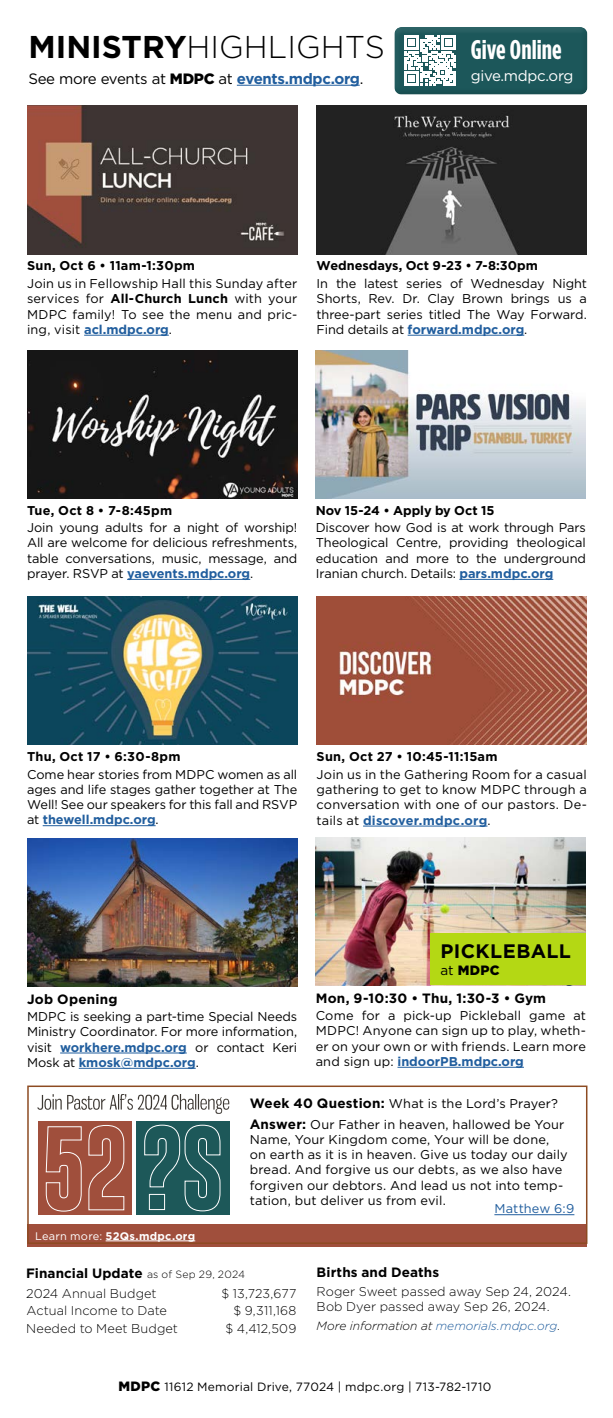
<style>
.page{position:relative;width:613px;height:1418px;background:#fff}
.page>*{position:absolute;margin:0;border:0;box-sizing:border-box;transform-origin:0 0}
.t1{font:300 31.5px "Gotham";color:#000}
.t2{font:700 27px "Gotham Condensed";color:#fff}
.t3{font:700 19.5px "Gotham";letter-spacing:.02em;color:#000}
.t4{font:15px "Gotham";letter-spacing:-.02em;color:#000}
.t5{font:15px "Gotham";letter-spacing:-.02em;color:#fff}
.t6{font:700 13.5px "Gotham";letter-spacing:.01em;color:#000}
.t7{font:900 13.5px "Gotham";color:#000}
.t8{font:12.75px/15.3px "Gotham";color:#000;text-align:justify}
.t9{font:300 12.75px/15.3px "Gotham";letter-spacing:.005em;color:#000}
.t10{font:700 12.75px "Gotham";letter-spacing:.01em;color:#000}
.t11{font:12.75px "Gotham";letter-spacing:.01em;color:#215e9e}
.t12{font:12px "Gotham";letter-spacing:.02em;color:#000}
.t13{font:italic 300 12px "Gotham";color:#000}
.t14{font:700 10.95px "Gotham";letter-spacing:.025em;color:#fff}
.s1{font-weight:700}
.s2{font-weight:900}
.s3{font-weight:700;color:#215e9e}
.s4{font-weight:400}
.s5{font-weight:700;font-size:13.5px}
.s6{font-weight:300;font-size:10.5px}
.s7{color:#215e9e}
.s8{font-weight:900;font-size:13.5px}
</style>
<div class="page">
<img style="left:316px;top:596px;width:270px;height:149px">
<hr style="left:363px;top:825px;width:124px;height:1px;background:#215e9e">
<img style="left:27px;top:350px;width:270px;height:148px">
<hr style="left:127px;top:579px;width:123px;height:1px;background:#215e9e">
<img style="left:27px;top:596px;width:270px;height:149px">
<hr style="left:43px;top:825px;width:112px;height:1px;background:#215e9e">
<img style="left:27px;top:838px;width:270px;height:149px">
<hr style="left:60px;top:1052px;width:127px;height:1px;background:#215e9e">
<hr style="left:79px;top:1068px;width:117px;height:1px;background:#215e9e">
<img style="left:316px;top:106px;width:270px;height:148px">
<hr style="left:407px;top:335px;width:117px;height:1px;background:#215e9e">
<img style="left:315px;top:350px;width:270px;height:148px">
<hr style="left:459px;top:579px;width:94px;height:1px;background:#215e9e">
<div style="left:389px;top:26px;width:205px;height:70px;background:#000;opacity:.1"></div>
<hr style="left:237px;top:85px;width:122px;height:1px;background:#215e9e">
<svg style="left:404px;top:35px;width:51px;height:51px"></svg>
<div style="left:38px;top:1121px;width:93px;height:93px;background:#a04f3c"></div>
<svg style="left:46px;top:1126px;width:36px;height:85px"></svg>
<svg style="left:88px;top:1125px;width:36px;height:85px"></svg>
<div style="left:136px;top:1121px;width:93px;height:93px;background:#1d5859"></div>
<svg style="left:144px;top:1124px;width:76px;height:87px"></svg>
<svg style="left:37px;top:1094px;width:192px;height:19px"></svg>
<div style="left:28px;top:1224px;width:559px;height:23px;background:#a04f3c"></div>
<hr style="left:106px;top:1240px;width:89px;height:1px;background:#fff">
<div style="left:27px;top:1085px;width:560px;height:159px;border:2px solid #8d4b22"></div>
<hr style="left:494px;top:1214px;width:80px;height:1px;background:#215e9e">
<hr style="left:84px;top:335px;width:85px;height:1px;background:#215e9e">
<img style="left:27px;top:106px;width:270px;height:148px">
<hr style="left:397px;top:1067px;width:126px;height:1px;background:#215e9e">
<img style="left:315px;top:837px;width:270px;height:149px">
<div style="left:429px;top:933px;width:156px;height:52px;background:#b4d814"></div>
<h1 class="t1" style="left:28px;top:27px;width:358px"><span class="s1">MINISTRY</span>HIGHLIGHTS</h1>
<p class="t4" style="left:28px;top:69px;width:336px">See more events at <span class="s2">MDPC</span> at <span class="s3">events.mdpc.org</span>.</p>
<h2 class="t2" style="left:470px;top:34px;width:92px">Give Online</h2>
<p class="t5" style="left:470px;top:66px;width:104px">give.mdpc.org</p>
<p class="t10" style="left:27px;top:257px;width:169px">Sun, Oct 6 • 11am-1:30pm</p>
<p class="t8" style="left:27px;top:275px;width:272px">Join us in Fellowship Hall this Sunday after services for <span class="s1">All-Church Lunch</span> with your MDPC family! To see the menu and pric&shy;ing, visit <span class="s3">acl.mdpc.org</span>.</p>
<p class="t10" style="left:316px;top:257px;width:223px">Wednesdays, Oct 9-23 • 7-8:30pm</p>
<p class="t8" style="left:316px;top:275px;width:272px">In the latest series of Wednesday Night Shorts, Rev. Dr. Clay Brown brings us a three-part series titled The Way Forward.<br>Find details at <span class="s3">forward.mdpc.org</span>.</p>
<p class="t10" style="left:27px;top:501px;width:147px">Tue, Oct 8 • 7-8:45pm</p>
<p class="t8" style="left:27px;top:520px;width:272px">Join young adults for a night of worship!<br>All are welcome for delicious refreshments, table conversations, music, message, and prayer. RSVP at <span class="s3">yaevents.mdpc.org</span>.</p>
<p class="t10" style="left:315px;top:501px;width:180px">Nov 15-24 • Apply by Oct 15</p>
<p class="t8" style="left:315px;top:520px;width:272px">Discover how God is at work through Pars Theological Centre, providing theological education and more to the underground Iranian church. Details: <span class="s3">pars.mdpc.org</span></p>
<p class="t10" style="left:27px;top:748px;width:155px">Thu, Oct 17 • 6:30-8pm</p>
<p class="t8" style="left:27px;top:766px;width:272px">Come hear stories from MDPC women as all ages and life stages gather together at The Well! See our speakers for this fall and RSVP at <span class="s3">thewell.mdpc.org</span>.</p>
<p class="t10" style="left:316px;top:748px;width:182px">Sun, Oct 27 • 10:45-11:15am</p>
<p class="t8" style="left:316px;top:766px;width:272px">Join us in the Gathering Room for a casual gathering to get to know MDPC through a conversation with one of our pastors. De&shy;tails at <span class="s3">discover.mdpc.org</span>.</p>
<p class="t6" style="left:27px;top:989px;width:92px">Job Opening</p>
<p class="t8" style="left:27px;top:1008px;width:272px">MDPC is seeking a part-time Special Needs Ministry Coordinator. For more information, visit <span class="s3">workhere.mdpc.org</span> or contact Keri Mosk at <span class="s3">kmosk@mdpc.org</span>.</p>
<h3 class="t3" style="left:440px;top:938px;width:132px">PICKLEBALL</h3>
<p class="t7" style="left:440px;top:960px;width:61px"><span class="s4">at</span> MDPC</p>
<p class="t6" style="left:315px;top:988px;width:232px">Mon, 9-10:30 • Thu, 1:30-3 • Gym</p>
<p class="t8" style="left:315px;top:1007px;width:272px">Come for a pick-up Pickleball game at MDPC! Anyone can sign up to play, wheth&shy;er on your own or with friends. Learn more and sign up: <span class="s3">indoorPB.mdpc.org</span></p>
<p class="t14" style="left:35px;top:1228px;width:161px"><span class="s4">Learn more:</span> 52Qs.mdpc.org</p>
<p class="t8" style="left:250px;top:1092px;width:316px;line-height:21px"><span class="s5">Week 40 Question:</span> What is the Lord’s Prayer?<br><span class="s5">Answer:</span> Our Father in heaven, hallowed be Your</p>
<p class="t8" style="left:250px;top:1131px;width:319px;text-align:left">Name, Your Kingdom come, Your will be done, on earth as it is in heaven. Give us today our daily bread. And forgive us our debts, as we also have forgiven our debtors. And lead us not into temp&shy;tation, but deliver us from evil.</p>
<p class="t11" style="left:494px;top:1200px;width:81px">Matthew 6:9</p>
<p class="t6" style="left:26px;top:1264px;width:220px">Financial Update <span class="s6">as of Sep 29, 2024</span></p>
<p class="t9" style="left:26px;top:1285px;width:132px">2024 Annual Budget</p>
<p class="t9" style="left:221px;top:1285px;width:76px">$ 13,723,677</p>
<p class="t9" style="left:26px;top:1302px;width:142px">Actual Income to Date</p>
<p class="t9" style="left:233px;top:1302px;width:64px">$ 9,311,168</p>
<p class="t9" style="left:26px;top:1320px;width:153px">Needed to Meet Budget</p>
<p class="t9" style="left:225px;top:1320px;width:72px">$ 4,412,509</p>
<p class="t6" style="left:316px;top:1263px;width:124px">Births and Deaths</p>
<p class="t9" style="left:316px;top:1283px;width:256px">Roger Sweet passed away Sep 24, 2024.<br>Bob Dyer passed away Sep 26, 2024.</p>
<p class="t13" style="left:316px;top:1318px;width:245px">More information at <span class="s7">memorials.mdpc.org</span>.</p>
<p class="t12" style="left:118px;top:1379px;width:374px"><span class="s8">MDPC</span> 11612 Memorial Drive, 77024 | mdpc.org | 713-782-1710</p>
</div>
